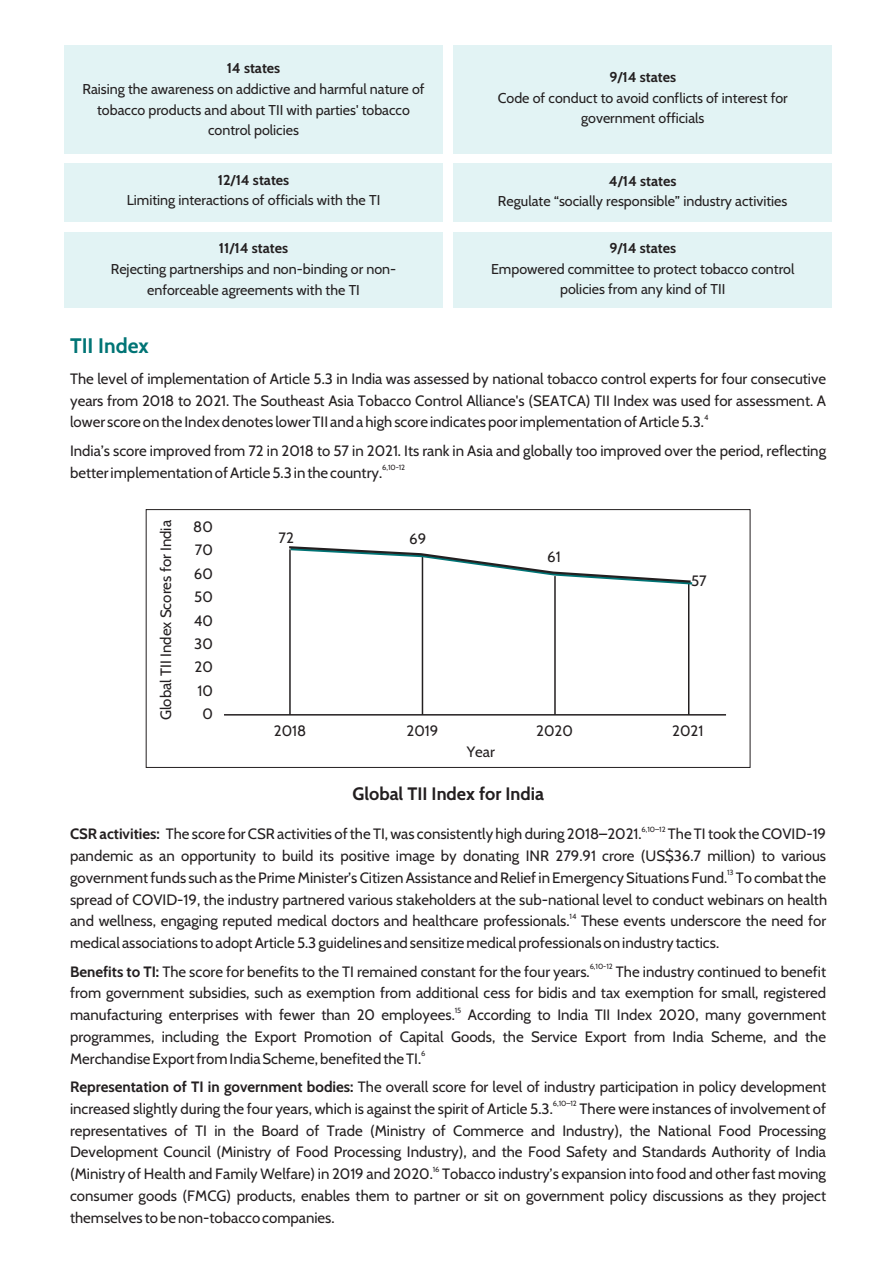
<style>
.page{position:relative;width:893px;height:1263px;background:#fff}
.page>*{position:absolute;margin:0;border:0;box-sizing:border-box;transform-origin:0 0}
.t1{font:700 21px "Cabin";color:#007475}
.t2{font:700 18px "Cabin";color:#231f20}
.t3{font:15px/21.8px "Cabin";color:#231f20}
.t4{font:14.25px/20.7px "Cabin";color:#231f20;text-align:center}
.t5{font:700 14.25px "Cabin";color:#231f20}
.t6{font:7.5px "Cabin";color:#231f20}
.s1{font-weight:700}
</style>
<div class="page">
<div style="left:65px;top:45px;width:378px;height:108px;background:#e2f3f4"></div>
<div style="left:454px;top:45px;width:378px;height:108px;background:#e2f3f4"></div>
<div style="left:65px;top:163px;width:378px;height:59px;background:#e2f3f4"></div>
<div style="left:454px;top:163px;width:378px;height:59px;background:#e2f3f4"></div>
<div style="left:65px;top:232px;width:378px;height:75px;background:#e2f3f4"></div>
<div style="left:454px;top:232px;width:378px;height:75px;background:#e2f3f4"></div>
<div style="left:146px;top:509px;width:604px;height:259px;border:1px solid #231f20"></div>
<hr style="left:224px;top:714px;width:502px;height:1px;background:#231f20">
<hr style="left:289px;top:549px;width:2px;height:166px;background:#231f20">
<hr style="left:422px;top:554px;width:1px;height:161px;background:#231f20">
<hr style="left:554px;top:576px;width:2px;height:139px;background:#231f20">
<hr style="left:688px;top:583px;width:1px;height:132px;background:#231f20">
<svg style="left:289px;top:546px;width:404px;height:40px"></svg>
<p class="t5" style="left:227px;top:60px;width:55px">14 states</p>
<p class="t4" style="left:82px;top:79px;width:344px">Raising the awareness on addictive and harmful nature of tobacco products and about TII with parties' tobacco control policies</p>
<p class="t5" style="left:218px;top:171px;width:73px">12/14 states</p>
<p class="t4" style="left:127px;top:190px;width:255px">Limiting interactions of officials with the TI</p>
<p class="t5" style="left:219px;top:240px;width:71px">11/14 states</p>
<p class="t4" style="left:111px;top:259px;width:287px">Rejecting partnerships and non-binding or non&shy;enforceable agreements with the TI</p>
<p class="t5" style="left:609px;top:68px;width:68px">9/14 states</p>
<p class="t4" style="left:498px;top:87px;width:291px">Code of conduct to avoid conflicts of interest for government officials</p>
<p class="t5" style="left:609px;top:172px;width:69px">4/14 states</p>
<p class="t4" style="left:498px;top:191px;width:291px">Regulate “socially responsible” industry activities</p>
<p class="t5" style="left:609px;top:239px;width:68px">9/14 states</p>
<p class="t4" style="left:491px;top:258px;width:305px">Empowered committee to protect tobacco control policies from any kind of TII</p>
<h1 class="t1" style="left:70px;top:333px;width:80px">TII Index</h1>
<p class="t3" style="left:70px;top:368px;width:757px">The level of implementation of Article 5.3 in India was assessed by national tobacco control experts for four consecutive years from 2018 to 2021. The Southeast Asia Tobacco Control Alliance's (SEATCA) TII Index was used for assessment. A</p>
<p class="t6" style="left:704px;top:413px;width:6px">4</p>
<p class="t3" style="left:70px;top:408px;width:757px;line-height:28.3px">lower score on the Index denotes lower TII and a high score indicates poor implementation of Article 5.3.<br>India’s score improved from 72 in 2018 to 57 in 2021. Its rank in Asia and globally too improved over the period, reflecting</p>
<p class="t6" style="left:382px;top:463px;width:25px">6,10-12</p>
<p class="t3" style="left:70px;top:461px;width:314px">better implementation of Article 5.3 in the country.</p>
<p class="t3" style="left:155px;top:720px;width:202px;rotate:-90deg">Global TII Index Scores for India</p>
<p class="t3" style="left:193px;top:515px;width:21px;line-height:23.4px;text-align:right">80<br>70<br>60<br>50<br>40<br>30<br>20<br>10<br>0</p>
<p class="t3" style="left:278px;top:527px;width:17px">72</p>
<p class="t3" style="left:409px;top:528px;width:19px">69</p>
<p class="t3" style="left:547px;top:545px;width:15px">61</p>
<p class="t3" style="left:691px;top:570px;width:17px">57</p>
<p class="t3" style="left:274px;top:719px;width:34px">2018</p>
<p class="t3" style="left:407px;top:719px;width:33px">2019</p>
<p class="t3" style="left:536px;top:719px;width:38px">2020</p>
<p class="t3" style="left:672px;top:719px;width:33px">2021</p>
<p class="t3" style="left:467px;top:740px;width:30px">Year</p>
<p class="t2" style="left:352px;top:782px;width:193px">Global TII Index for India</p>
<p class="t6" style="left:642px;top:824px;width:26px">6,10–12</p>
<p class="t3" style="left:70px;top:823px;width:757px;text-align:right">The TI took the COVID-19<br>pandemic as an opportunity to build its positive image by donating INR 279.91 crore (US$36.7 million) to various</p>
<p class="t6" style="left:727px;top:868px;width:8px">13</p>
<p class="t3" style="left:70px;top:866px;width:758px">government funds such as the Prime Minister’s Citizen Assistance and Relief in Emergency Situations Fund. To combat the spread of COVID-19, the industry partnered various stakeholders at the sub-national level to conduct webinars on health</p>
<p class="t6" style="left:570px;top:912px;width:8px">14</p>
<p class="t3" style="left:70px;top:910px;width:757px">and wellness, engaging reputed medical doctors and healthcare professionals. These events underscore the need for medical associations to adopt Article 5.3 guidelines and sensitize medical professionals on industry tactics.</p>
<p class="t6" style="left:590px;top:962px;width:25px">6,10-12</p>
<p class="t3" style="left:70px;top:823px;width:573px"><span class="s1">CSR activities:</span> The score for CSR activities of the TI, was consistently high during 2018–2021.</p>
<p class="t3" style="left:70px;top:960px;width:757px;text-align:right">The industry continued to benefit<br>from government subsidies, such as exemption from additional cess for bidis and tax exemption for small, registered</p>
<p class="t6" style="left:455px;top:1005px;width:8px">15</p>
<p class="t3" style="left:70px;top:1004px;width:757px">manufacturing enterprises with fewer than 20 employees. According to India TII Index 2020, many government programmes, including the Export Promotion of Capital Goods, the Service Export from India Scheme, and the</p>
<p class="t6" style="left:421px;top:1049px;width:6px">6</p>
<p class="t3" style="left:70px;top:1044px;width:757px;line-height:28.3px">Merchandise Export from India Scheme, benefited the TI.<br><span class="s1">Representation of TI in government bodies:</span> The overall score for level of industry participation in policy development</p>
<p class="t6" style="left:553px;top:1099px;width:26px">6,10–12</p>
<p class="t3" style="left:70px;top:960px;width:521px"><span class="s1">Benefits to TI:</span> The score for benefits to the TI remained constant for the four years.</p>
<p class="t3" style="left:70px;top:1098px;width:757px;text-align:justify;text-indent:509px">There were instances of involvement of representatives of TI in the Board of Trade (Ministry of Commerce and Industry), the National Food Processing Development Council (Ministry of Food Processing Industry), and the Food Safety and Standards Authority of India</p>
<p class="t6" style="left:433px;top:1164px;width:8px">16</p>
<p class="t3" style="left:70px;top:1163px;width:757px;text-align:justify">(Ministry of Health and Family Welfare) in 2019 and 2020. Tobacco industry’s expansion into food and other fast moving consumer goods (FMCG) products, enables them to partner or sit on government policy discussions as they project themselves to be non-tobacco companies.</p>
<p class="t3" style="left:70px;top:1098px;width:484px">increased slightly during the four years, which is against the spirit of Article 5.3.</p>
</div>
